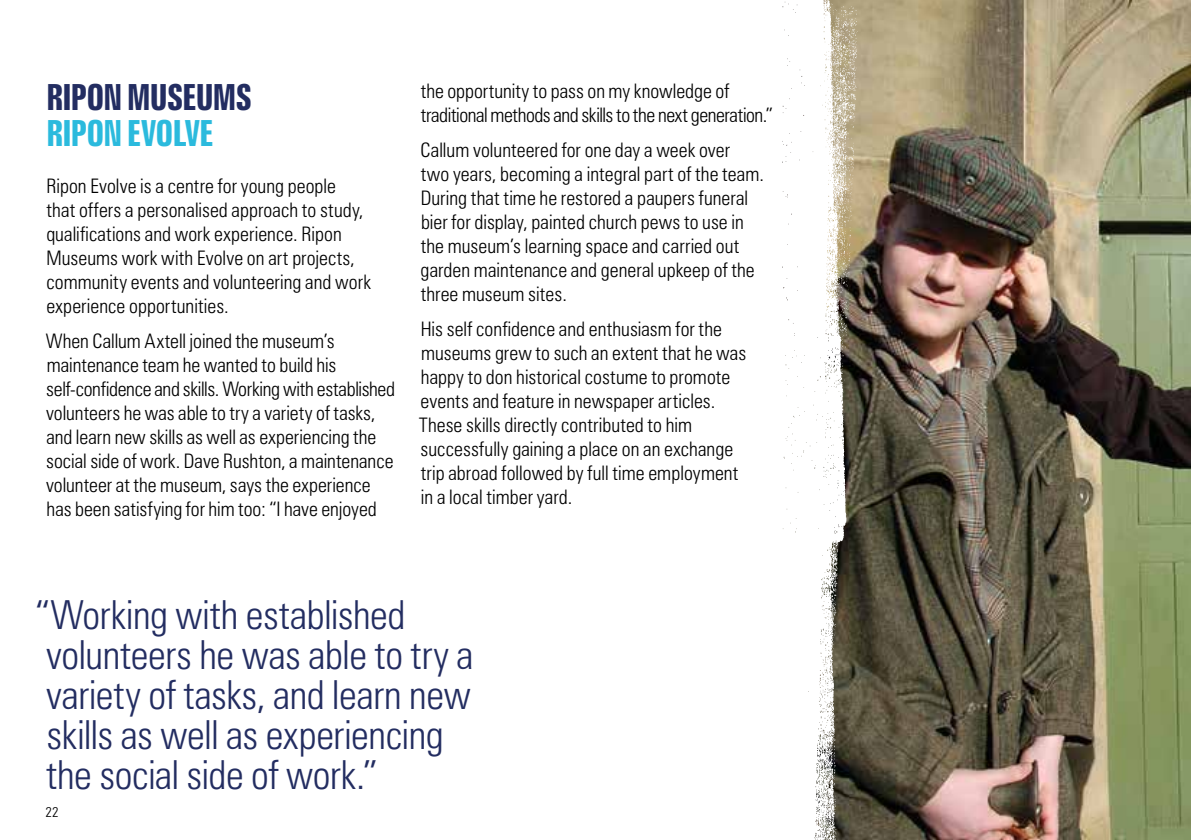
<style>
.page{position:relative;width:1191px;height:840px;background:#fff}
.page>*{position:absolute;margin:0;border:0;box-sizing:border-box;transform-origin:0 0}
.t1{font:300 condensed 40px/40px "Zurich BT";letter-spacing:-.01em;color:#232d61}
.t2{font:700 extra-condensed 36px "Zurich BT";letter-spacing:-.025em;color:#232d61}
.t3{font:700 extra-condensed 36px "Zurich BT";letter-spacing:-.025em;color:#2bbadd}
.t4{font:300 condensed 20px/24px "Zurich BT";color:#000}
.t5{font:300 condensed 14px "Zurich BT";color:#000}
</style>
<div class="page">
<img style="left:881px;top:0;width:310px;height:839px">
<img style="left:782px;top:0;width:99px;height:839px">
<h2 class="t2" style="left:46px;top:76px;width:207px">RIPON MUSEUMS</h2>
<h2 class="t3" style="left:46px;top:112px;width:169px">RIPON EVOLVE</h2>
<p class="t4" style="left:46px;top:173px;width:326px">Ripon Evolve is a centre for young people<br>that offers a personalised approach to study, qualifications and work experience. Ripon Museums work with Evolve on art projects, community events and volunteering and work experience opportunities.</p>
<p class="t4" style="left:46px;top:328px;width:351px">When Callum Axtell joined the museum’s maintenance team he wanted to build his self-confidence and skills. Working with established volunteers he was able to try a variety of tasks, and learn new skills as well as experiencing the social side of work. Dave Rushton, a maintenance volunteer at the museum, says the experience has been satisfying for him too: “I have enjoyed</p>
<p class="t4" style="left:421px;top:78px;width:354px">the opportunity to pass on my knowledge of traditional methods and skills to the next generation.”</p>
<p class="t4" style="left:420px;top:137px;width:345px">Callum volunteered for one day a week over<br>two years, becoming a integral part of the team.<br>During that time he restored a paupers funeral bier for display, painted church pews to use in the museum’s learning space and carried out garden maintenance and general upkeep of the three museum sites.</p>
<p class="t4" style="left:419px;top:316px;width:329px">His self confidence and enthusiasm for the museums grew to such an extent that he was happy to don historical costume to promote events and feature in newspaper articles.<br>These skills directly contributed to him successfully gaining a place on an exchange trip abroad followed by full time employment in a local timber yard.</p>
<h1 class="t1" style="left:35px;top:593px;width:440px">“Working with established volunteers he was able to try a variety of tasks, and learn new skills as well as experiencing the social side of work.”</h1>
<p class="t5" style="left:45px;top:802px;width:15px">22</p>
</div>
